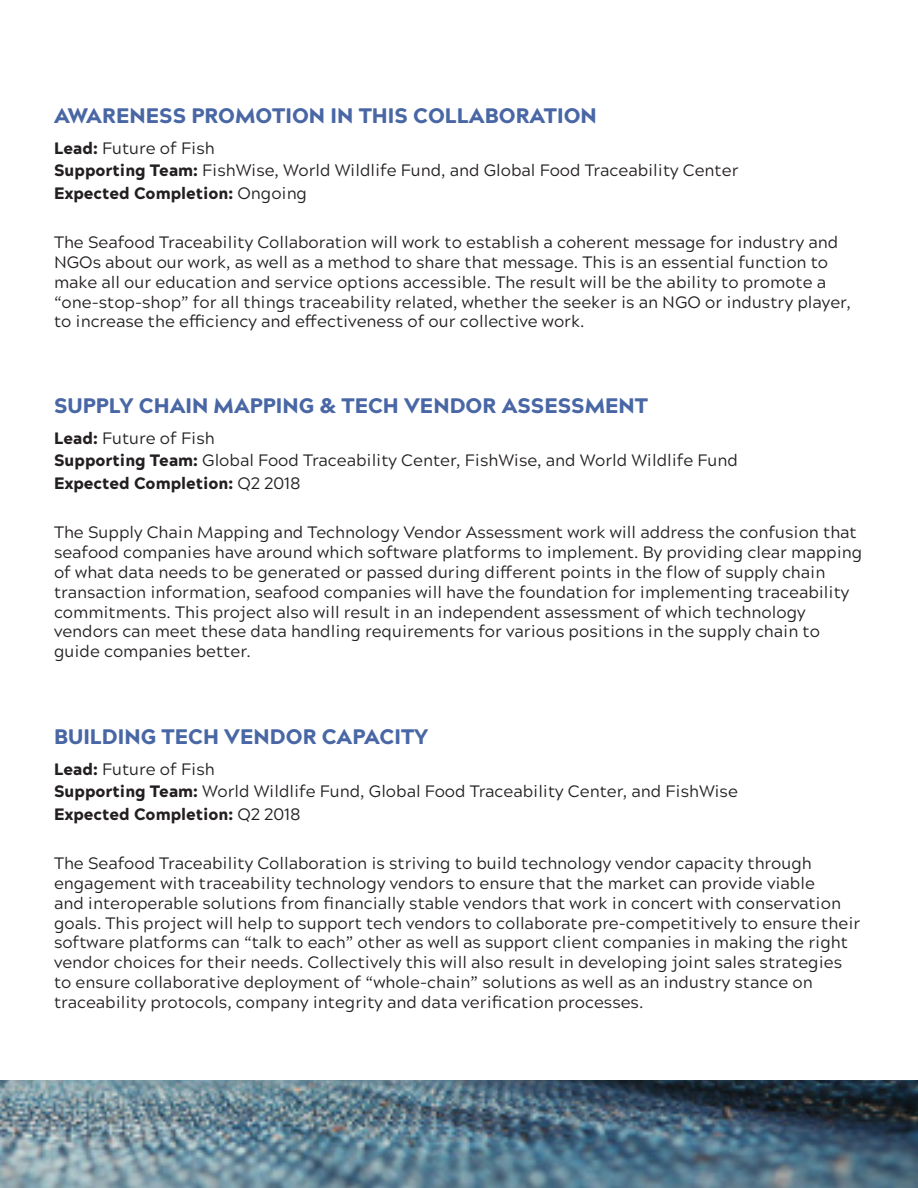
<style>
.page{position:relative;width:918px;height:1188px;background:#fff}
.page>*{position:absolute;margin:0;border:0;box-sizing:border-box;transform-origin:0 0}
.t1{font:900 21px "Acherus Grotesque";color:#4967a5}
.t2{font:16.5px/19.8px "Acherus Grotesque";color:#231f20}
.t3{font:900 16.5px "Acherus Grotesque";color:#231f20}
.s1{font-weight:900}
.s2{font-weight:400}
</style>
<div class="page">
<img style="left:0;top:1080px;width:918px;height:108px">
<p class="t1" style="left:54px;top:98px;width:544px">AWARENESS PROMOTION IN THIS COLLABORATION</p>
<p class="t2" style="left:54px;top:137px;width:162px"><span class="s1">Lead:</span> Future of Fish</p>
<p class="t2" style="left:54px;top:160px;width:686px"><span class="s1">Supporting Team:</span> FishWise, World Wildlife Fund, and Global Food Traceability Center</p>
<p class="t3" style="left:54px;top:179px;width:255px">Expected Completion: <span class="s2">Ongoing</span></p>
<p class="t2" style="left:54px;top:232px;width:798px">The Seafood Traceability Collaboration will work to establish a coherent message for industry and NGOs about our work, as well as a method to share that message. This is an essential function to make all our education and service options accessible. The result will be the ability to promote a “one-stop-shop” for all things traceability related, whether the seeker is an NGO or industry player, to increase the efficiency and effectiveness of our collective work.</p>
<p class="t1" style="left:54px;top:388px;width:596px">SUPPLY CHAIN MAPPING &amp; TECH VENDOR ASSESSMENT</p>
<p class="t2" style="left:54px;top:427px;width:162px"><span class="s1">Lead:</span> Future of Fish</p>
<p class="t2" style="left:54px;top:450px;width:685px"><span class="s1">Supporting Team:</span> Global Food Traceability Center, FishWise, and World Wildlife Fund</p>
<p class="t3" style="left:54px;top:469px;width:248px">Expected Completion: <span class="s2">Q2 2018</span></p>
<p class="t2" style="left:54px;top:522px;width:810px">The Supply Chain Mapping and Technology Vendor Assessment work will address the confusion that seafood companies have around which software platforms to implement. By providing clear mapping of what data needs to be generated or passed during different points in the flow of supply chain transaction information, seafood companies will have the foundation for implementing traceability commitments. This project also will result in an independent assessment of which technology vendors can meet these data handling requirements for various positions in the supply chain to guide companies better.</p>
<p class="t1" style="left:54px;top:719px;width:376px">BUILDING TECH VENDOR CAPACITY</p>
<p class="t2" style="left:54px;top:758px;width:162px"><span class="s1">Lead:</span> Future of Fish</p>
<p class="t2" style="left:54px;top:781px;width:685px"><span class="s1">Supporting Team:</span> World Wildlife Fund, Global Food Traceability Center, and FishWise</p>
<p class="t3" style="left:54px;top:800px;width:248px">Expected Completion: <span class="s2">Q2 2018</span></p>
<p class="t2" style="left:54px;top:853px;width:808px">The Seafood Traceability Collaboration is striving to build technology vendor capacity through engagement with traceability technology vendors to ensure that the market can provide viable<br>and interoperable solutions from financially stable vendors that work in concert with conservation goals. This project will help to support tech vendors to collaborate pre-competitively to ensure their software platforms can “talk to each” other as well as support client companies in making the right vendor choices for their needs. Collectively this will also result in developing joint sales strategies to ensure collaborative deployment of “whole-chain” solutions as well as an industry stance on traceability protocols, company integrity and data verification processes.</p>
</div>
